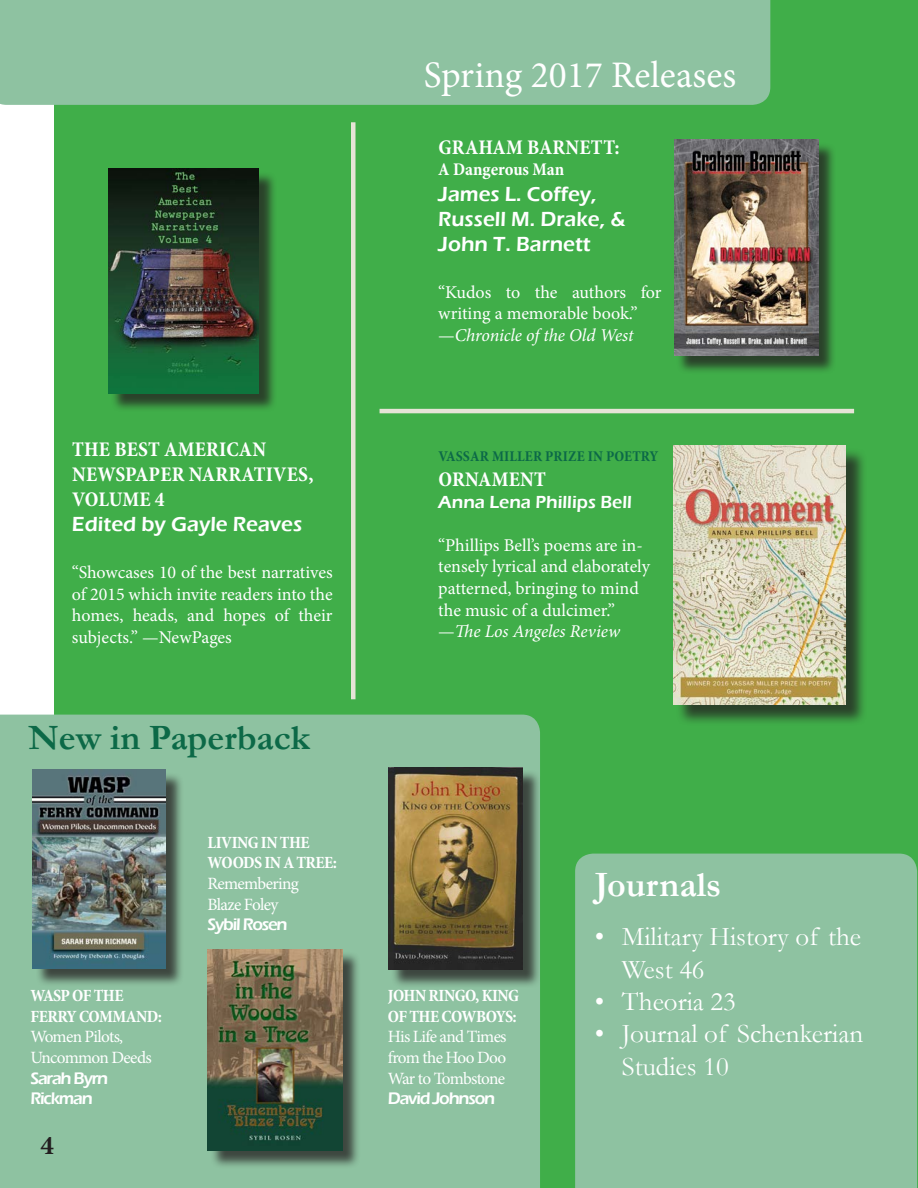
<style>
.page{position:relative;width:918px;height:1188px;background:#fff}
.page>*{position:absolute;margin:0;border:0;box-sizing:border-box;transform-origin:0 0}
.t1{font:37.5px "Minion Pro";color:#fff}
.t2{font:700 36px "Garamond";color:#0c6947}
.t3{font:700 36px "Garamond";color:#fff}
.t4{font:27px/32.4px "Garamond";color:#fff}
.t5{font:700 27px "Minion Pro";color:#231f20}
.t6{font:700 condensed 21px/25.2px "Minion Pro";letter-spacing:.01em;color:#fff}
.t7{font:600 21px/25.2px "Eras ITC";color:#fff}
.t8{font:18px/21.6px "Minion Pro";letter-spacing:-.005em;color:#fff}
.t9{font:italic 18px "Minion Pro";letter-spacing:-.005em;color:#fff}
.t10{font:600 18px "Eras ITC";color:#fff}
.t11{font:700 condensed 18px "Minion Pro";letter-spacing:-.005em;color:#fff}
.t12{font:17.25px/20.7px "Minion Pro";letter-spacing:-.045em;color:#fff}
.t13{font:600 17.25px "Eras ITC";letter-spacing:-.07em;color:#fff}
.t14{font:700 condensed 17.25px/20.7px "Minion Pro";letter-spacing:-.03em;color:#fff}
.t15{font:700 condensed 15px "Minion Pro";letter-spacing:.01em;color:#0c6947}
.s1{font-weight:700;font-stretch:condensed}
.s2{font-weight:400;font-stretch:normal}
.s3{font-style:normal}
</style>
<div class="page">
<div style="left:54px;top:0;width:864px;height:1188px;background:#40ae49"></div>
<div style="left:0;top:0;width:770px;height:105px;background:#8ec2a1"></div>
<div style="left:0;top:715px;width:540px;height:473px;background:#8ec2a1"></div>
<div style="left:575px;top:854px;width:342px;height:334px;background:#8ec2a1"></div>
<div style="left:676px;top:142px;width:161px;height:232px;background:#231f20;opacity:.75"></div>
<img style="left:674px;top:140px;width:144px;height:216px">
<div style="left:676px;top:448px;width:192px;height:278px;background:#231f20;opacity:.75"></div>
<img style="left:674px;top:446px;width:172px;height:258px">
<div style="left:111px;top:171px;width:166px;height:241px;background:#231f20;opacity:.75"></div>
<img style="left:108px;top:169px;width:150px;height:225px">
<div style="left:391px;top:770px;width:150px;height:219px;background:#231f20;opacity:.75"></div>
<img style="left:389px;top:768px;width:133px;height:202px">
<div style="left:35px;top:772px;width:149px;height:215px;background:#231f20;opacity:.75"></div>
<img style="left:33px;top:770px;width:132px;height:198px">
<hr style="left:380px;top:409px;width:474px;height:4px;background:#e6e4d7">
<div style="left:351px;top:122px;width:5px;height:577px;background:#e6e4d7"></div>
<div style="left:210px;top:952px;width:151px;height:217px;background:#231f20;opacity:.75"></div>
<img style="left:208px;top:949px;width:134px;height:201px">
<p class="t6" style="left:72px;top:436px;width:243px">THE BEST AMERICAN<br>NEWSPAPER NARRATIVES,<br>VOLUME 4</p>
<p class="t7" style="left:72px;top:512px;width:232px">Edited by Gayle Reaves</p>
<p class="t8" style="left:72px;top:562px;width:262px;text-align:justify">“Showcases 10 of the best narratives of 2015 which invite readers into the homes, heads, and hopes of their subjects.” —NewPages</p>
<h2 class="t2" style="left:28px;top:713px;width:283px">New in Paperback</h2>
<p class="t12" style="left:30px;top:985px;width:133px"><span class="s1">WASP OF THE<br>FERRY COMMAND:<br></span>Women Pilots,<br>Uncommon Deeds</p>
<p class="t13" style="left:30px;top:1068px;width:79px">Sarah Byrn</p>
<p class="t13" style="left:30px;top:1089px;width:64px">Rickman</p>
<h3 class="t5" style="left:40px;top:1126px;width:15px">4</h3>
<p class="t14" style="left:208px;top:832px;width:131px">LIVING IN THE<br>WOODS IN A TREE:<br><span class="s2">Remembering</span></p>
<p class="t12" style="left:208px;top:894px;width:72px">Blaze Foley</p>
<p class="t13" style="left:208px;top:915px;width:82px">Sybil Rosen</p>
<p class="t1" style="left:424px;top:50px;width:314px">Spring 2017 Releases</p>
<p class="t6" style="left:438px;top:134px;width:183px">GRAHAM BARNETT:</p>
<p class="t11" style="left:438px;top:157px;width:127px">A Dangerous Man</p>
<p class="t7" style="left:438px;top:181px;width:160px">James L. Coffey,</p>
<p class="t7" style="left:438px;top:206px;width:189px">Russell M. Drake, &amp;<br>John T. Barnett</p>
<p class="t8" style="left:438px;top:281px;width:225px">“Kudos to the authors for writing a memorable book.”</p>
<p class="t9" style="left:438px;top:323px;width:197px"><span class="s3">—</span>Chronicle of the Old West</p>
<p class="t15" style="left:438px;top:446px;width:222px">VASSAR MILLER PRIZE IN POETRY</p>
<p class="t6" style="left:438px;top:467px;width:109px">ORNAMENT</p>
<p class="t10" style="left:438px;top:491px;width:195px">Anna Lena Phillips Bell</p>
<p class="t8" style="left:438px;top:534px;width:213px">“Phillips Bell’s poems are in&shy;tensely lyrical and elaborately patterned, bringing to mind the music of a dulcimer.”</p>
<p class="t9" style="left:438px;top:619px;width:183px"><span class="s3">—</span>The Los Angeles Review</p>
<p class="t12" style="left:388px;top:985px;width:133px"><span class="s1">JOHN RINGO, KING<br>OF THE COWBOYS:<br></span>His Life and Times from the Hoo Doo<br>War to Tombstone</p>
<p class="t13" style="left:388px;top:1089px;width:109px">David Johnson</p>
<h2 class="t3" style="left:595px;top:860px;width:128px">Journals</h2>
<p class="t4" style="left:622px;top:920px;width:241px;text-indent:-27px">• Military History of the<br>West 46</p>
<p class="t4" style="left:595px;top:985px;width:143px">• Theoria 23</p>
<p class="t4" style="left:622px;top:1017px;width:243px;text-indent:-27px">• Journal of Schenkerian<br>Studies 10</p>
</div>
